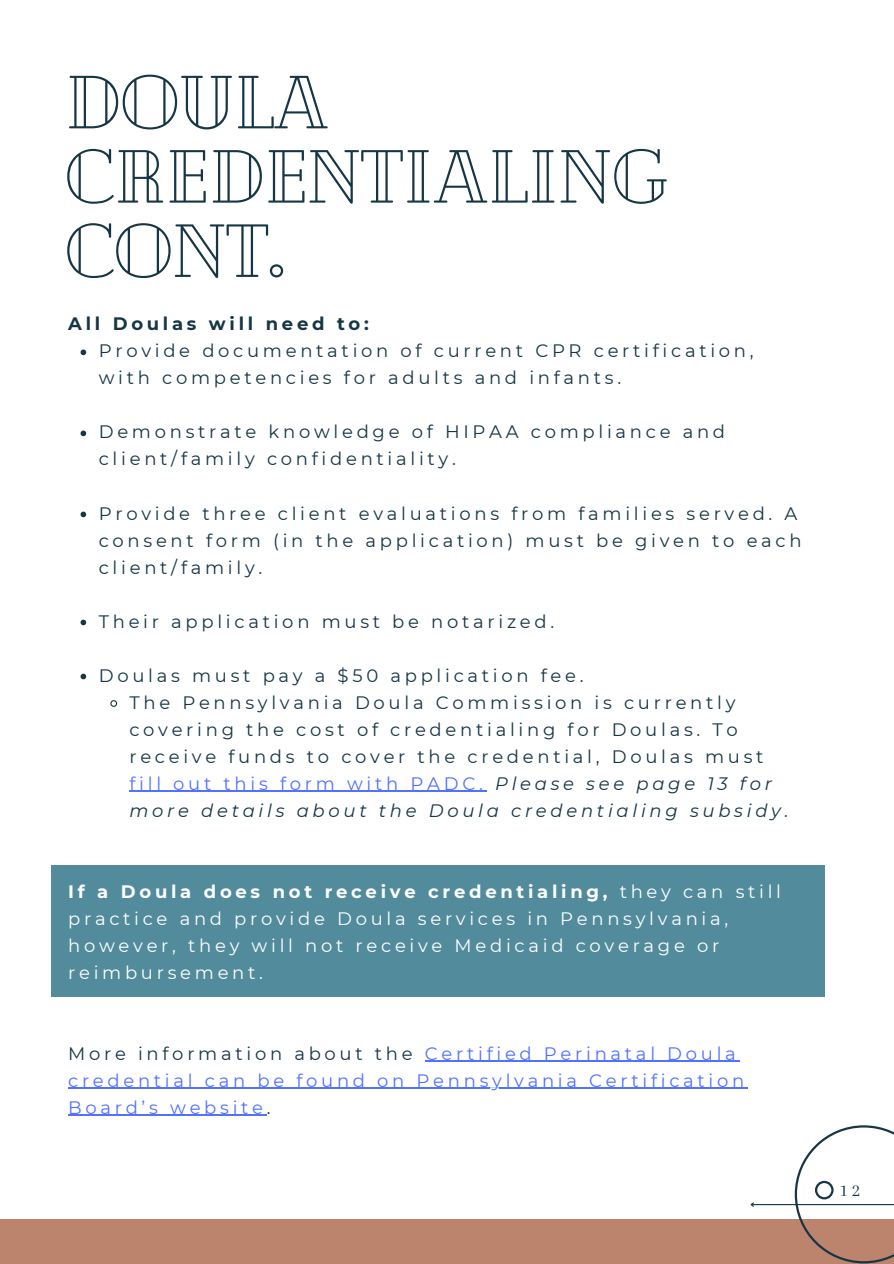
<style>
.page{position:relative;width:894px;height:1264px;background:#fff}
.page>*{position:absolute;margin:0;border:0;box-sizing:border-box;transform-origin:0 0}
.t1{font:75px/74.2px "Cheque";color:#163645}
.t2{font:18px/27px "Montserrat";letter-spacing:.205em;color:#163645}
.t3{font:18px/27px "Montserrat";letter-spacing:.205em;color:#fff}
.t4{font:18px/27px "Montserrat";letter-spacing:.205em;color:#5271ff}
.t5{font:700 18px "Montserrat";letter-spacing:.205em;color:#163645}
.t6{font:18px "Arapey";color:#163645}
.s1{color:#5271ff}
.s2{font-style:italic}
.s3{font-weight:700}
.s4{color:#163645}
</style>
<div class="page">
<div style="left:51px;top:865px;width:773px;height:131px;background:#528c9c"></div>
<svg style="left:80px;top:349px;width:6px;height:6px"></svg>
<svg style="left:80px;top:430px;width:6px;height:6px"></svg>
<svg style="left:80px;top:511px;width:6px;height:6px"></svg>
<svg style="left:80px;top:619px;width:6px;height:6px"></svg>
<svg style="left:80px;top:673px;width:6px;height:6px"></svg>
<svg style="left:110px;top:700px;width:8px;height:7px"></svg>
<hr style="left:129px;top:790px;width:357px;height:1px;background:#5271ff">
<hr style="left:425px;top:1060px;width:314px;height:1px;background:#5271ff">
<hr style="left:68px;top:1087px;width:680px;height:1px;background:#5271ff">
<hr style="left:68px;top:1114px;width:199px;height:1px;background:#5271ff">
<div style="left:0;top:1218px;width:893px;height:45px;background:#bc846c"></div>
<hr style="left:751px;top:1203px;width:142px;height:2px;background:#163645">
<svg style="left:794px;top:1125px;width:99px;height:138px"></svg>
<h1 class="t1" style="left:65px;top:61px;width:604px">DOULA<br>CREDENTIALING<br>CONT.</h1>
<p class="t5" style="left:68px;top:313px;width:302px">All Doulas will need to:</p>
<p class="t2" style="left:99px;top:337px;width:656px">Provide documentation of current CPR certification, with competencies for adults and infants.</p>
<p class="t2" style="left:99px;top:418px;width:627px">Demonstrate knowledge of HIPAA compliance and client/family confidentiality.</p>
<p class="t2" style="left:99px;top:499px;width:704px">Provide three client evaluations from families served. A consent form (in the application) must be given to each client/family.</p>
<p class="t2" style="left:99px;top:607px;width:457px">Their application must be notarized.</p>
<p class="t2" style="left:129px;top:661px;width:660px;text-indent:-31px">Doulas must pay a $50 application fee.<br>The Pennsylvania Doula Commission is currently covering the cost of credentialing for Doulas. To receive funds to cover the credential, Doulas must <span class="s1">fill out this form with PADC.</span> <span class="s2">Please see page 13 for more details about the Doula credentialing subsidy.</span></p>
<p class="t3" style="left:68px;top:877px;width:714px"><span class="s3">If a Doula does not receive credentialing,</span> they can still practice and provide Doula services in Pennsylvania, however, they will not receive Medicaid coverage or reimbursement.</p>
<p class="t4" style="left:68px;top:1039px;width:677px"><span class="s4">More information about the</span> Certified Perinatal Doula credential can be found on Pennsylvania Certification<br>Board’s website<span class="s4">.</span></p>
<p class="t6" style="left:839px;top:1180px;width:22px">12</p>
</div>
